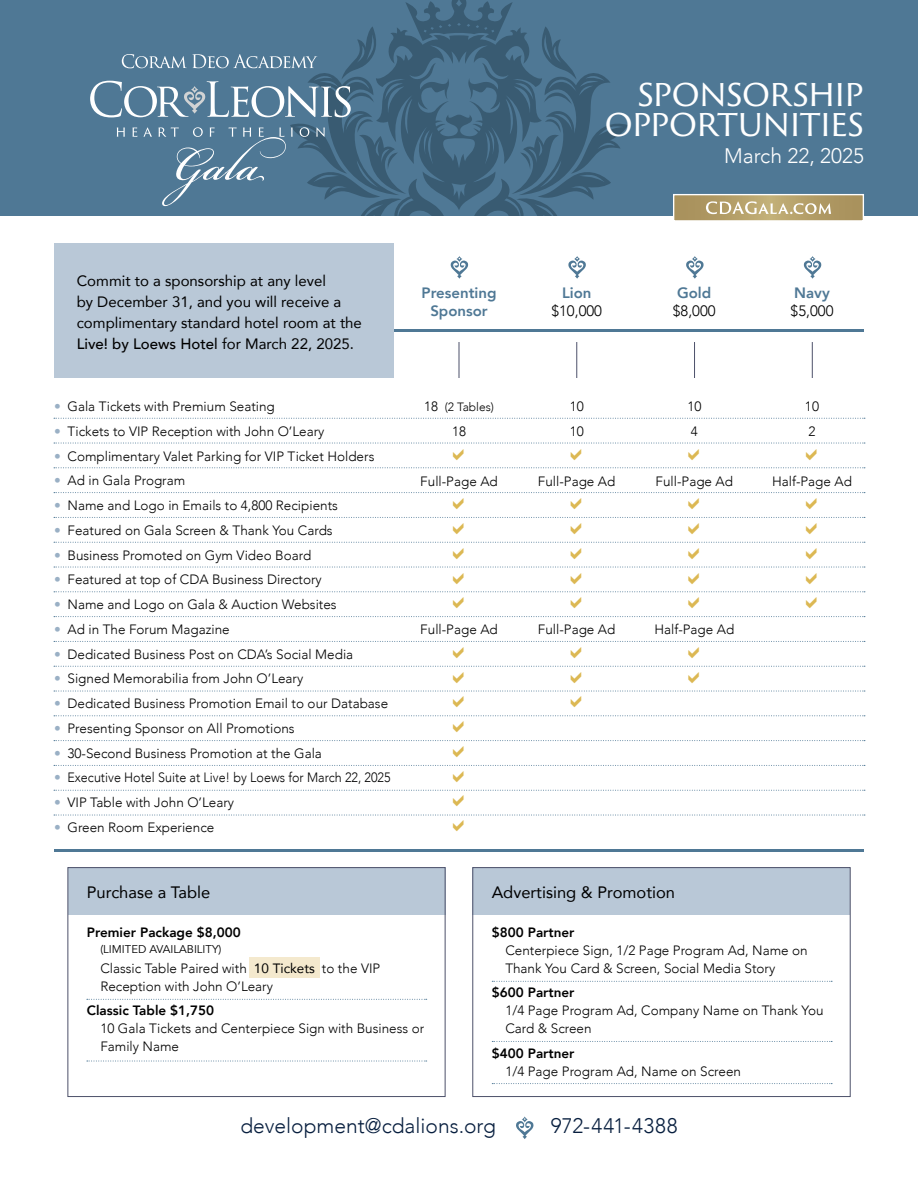
<style>
.page{position:relative;width:918px;height:1188px;background:#fff}
.page>*{position:absolute;margin:0;border:0;box-sizing:border-box;transform-origin:0 0}
.t1{font:36px/30px "Trajan Sans Pro";letter-spacing:-.045em;color:#fff;text-align:right}
.t2{font:300 21px "Avenir";color:#081f3f}
.t3{font:300 21px "Avenir";color:#fff}
.t4{font:300 21px "Avenir";letter-spacing:.02em;color:#081f3f}
.t5{font:16.5px "Avenir";color:#000}
.t6{font:15px/21px "Avenir";color:#000}
.t7{font:800 15px/18px "Avenir";color:#4f7895;text-align:center}
.t8{font:300 15px "Avenir";color:#000}
.t9{font:300 13.5px/18px "Avenir";color:#000}
.t10{font:800 13.5px "Avenir";color:#000}
.t11{font:300 13.5px "Avenir";color:#000;scale:.93 1}
.t12{font:300 12px "Avenir";color:#000}
.t13{font:11.25px "Avenir";color:#000}
.s1{font-weight:500}
.s2{color:#9ab0c5}
.s3{font-size:13.5px}
.s4{font-weight:400}
</style>
<div class="page">
<div style="left:249px;top:957px;width:71px;height:21px;background:#f4e9ce"></div>
<div style="left:68px;top:867px;width:377px;height:48px;background:#b9c8d7"></div>
<div style="left:472px;top:867px;width:378px;height:48px;background:#b9c8d7"></div>
<svg style="left:54px;top:418px;width:811px;height:1px"></svg>
<svg style="left:54px;top:467px;width:811px;height:1px"></svg>
<svg style="left:87px;top:999px;width:340px;height:1px"></svg>
<svg style="left:492px;top:981px;width:340px;height:1px"></svg>
<svg style="left:492px;top:1041px;width:340px;height:1px"></svg>
<svg style="left:492px;top:1083px;width:340px;height:1px"></svg>
<svg style="left:87px;top:1061px;width:340px;height:1px"></svg>
<svg style="left:54px;top:616px;width:811px;height:1px"></svg>
<div style="left:68px;top:867px;width:377px;height:230px;border:1px solid #4d516a"></div>
<div style="left:472px;top:867px;width:378px;height:230px;border:1px solid #4d516a"></div>
<hr style="left:459px;top:342px;width:1px;height:36px;background:#4d516a">
<hr style="left:576px;top:342px;width:1px;height:36px;background:#4d516a">
<hr style="left:694px;top:342px;width:1px;height:36px;background:#4d516a">
<hr style="left:812px;top:342px;width:1px;height:36px;background:#4d516a">
<div style="left:0;top:0;width:918px;height:216px;background:#4f7895"></div>
<svg style="left:290px;top:0;width:338px;height:216px"></svg>
<hr style="left:54px;top:329px;width:810px;height:2px;background:#4f7895">
<hr style="left:54px;top:850px;width:810px;height:2px;background:#4f7895">
<div style="left:54px;top:243px;width:339px;height:135px;background:#b9c8d7"></div>
<svg style="left:675px;top:196px;width:187px;height:24px;background:#b09a64"></svg>
<div style="left:673px;top:194px;width:191px;height:28px;border:1px solid #fff"></div>
<svg style="left:706px;top:201px;width:125px;height:13px;background:#cbbc95"></svg>
<svg style="left:90px;top:81px;width:261px;height:36px"></svg>
<svg style="left:117px;top:128px;width:8px;height:9px"></svg>
<svg style="left:133px;top:127px;width:19px;height:10px"></svg>
<svg style="left:300px;top:127px;width:9px;height:10px"></svg>
<svg style="left:316px;top:127px;width:9px;height:10px"></svg>
<svg style="left:159px;top:127px;width:134px;height:79px"></svg>
<svg style="left:122px;top:54px;width:195px;height:14px"></svg>
<svg style="left:450px;top:256px;width:19px;height:23px"></svg>
<svg style="left:568px;top:256px;width:18px;height:23px"></svg>
<svg style="left:686px;top:256px;width:18px;height:23px"></svg>
<svg style="left:803px;top:256px;width:19px;height:23px"></svg>
<svg style="left:516px;top:1116px;width:18px;height:23px"></svg>
<svg style="left:54px;top:715px;width:811px;height:2px"></svg>
<svg style="left:54px;top:740px;width:811px;height:2px"></svg>
<svg style="left:54px;top:765px;width:811px;height:1px"></svg>
<svg style="left:54px;top:790px;width:811px;height:1px"></svg>
<svg style="left:54px;top:815px;width:811px;height:1px"></svg>
<svg style="left:54px;top:691px;width:811px;height:1px"></svg>
<svg style="left:54px;top:641px;width:811px;height:1px"></svg>
<svg style="left:54px;top:666px;width:811px;height:1px"></svg>
<svg style="left:54px;top:443px;width:811px;height:1px"></svg>
<svg style="left:54px;top:492px;width:811px;height:2px"></svg>
<svg style="left:54px;top:517px;width:811px;height:1px"></svg>
<svg style="left:54px;top:542px;width:811px;height:1px"></svg>
<svg style="left:54px;top:567px;width:811px;height:1px"></svg>
<svg style="left:54px;top:591px;width:811px;height:2px"></svg>
<h1 class="t1" style="left:604px;top:78px;width:261px">SPONSORSHIP<br>OPPORTUNITIES</h1>
<h2 class="t3" style="left:724px;top:143px;width:141px">March 22, 2025</h2>
<p class="t6" style="left:77px;top:270px;width:287px">Commit to a sponsorship at any level<br>by December 31, and you will receive a complimentary standard hotel room at the <span class="s1">Live! by Loews Hotel</span> for March 22, 2025.</p>
<p class="t9" style="left:54px;top:398px;width:222px"><span class="s2">•</span> Gala Tickets with Premium Seating</p>
<p class="t9" style="left:54px;top:422px;width:272px"><span class="s2">•</span> Tickets to VIP Reception with John O’Leary</p>
<p class="t9" style="left:54px;top:447px;width:322px"><span class="s2">•</span> Complimentary Valet Parking for VIP Ticket Holders</p>
<p class="t9" style="left:54px;top:472px;width:133px"><span class="s2">•</span> Ad in Gala Program</p>
<p class="t9" style="left:54px;top:496px;width:285px"><span class="s2">•</span> Name and Logo in Emails to 4,800 Recipients</p>
<p class="t9" style="left:54px;top:521px;width:280px"><span class="s2">•</span> Featured on Gala Screen &amp; Thank You Cards</p>
<p class="t9" style="left:54px;top:546px;width:259px"><span class="s2">•</span> Business Promoted on Gym Video Board</p>
<p class="t9" style="left:54px;top:571px;width:269px"><span class="s2">•</span> Featured at top of CDA Business Directory</p>
<p class="t9" style="left:54px;top:595px;width:284px"><span class="s2">•</span> Name and Logo on Gala &amp; Auction Websites</p>
<p class="t9" style="left:54px;top:620px;width:177px"><span class="s2">•</span> Ad in The Forum Magazine</p>
<p class="t9" style="left:54px;top:645px;width:301px"><span class="s2">•</span> Dedicated Business Post on CDA’s Social Media</p>
<p class="t9" style="left:54px;top:670px;width:251px"><span class="s2">•</span> Signed Memorabilia from John O’Leary</p>
<p class="t9" style="left:54px;top:694px;width:336px"><span class="s2">•</span> Dedicated Business Promotion Email to our Database</p>
<p class="t9" style="left:54px;top:719px;width:242px"><span class="s2">•</span> Presenting Sponsor on All Promotions</p>
<p class="t9" style="left:54px;top:744px;width:269px"><span class="s2">•</span> 30-Second Business Promotion at the Gala</p>
<p class="t11" style="left:54px;top:770px;width:364px"><span class="s2">•</span> Executive Hotel Suite at Live! by Loews for March 22, 2025</p>
<p class="t9" style="left:54px;top:794px;width:182px"><span class="s2">•</span> VIP Table with John O’Leary</p>
<p class="t9" style="left:54px;top:818px;width:162px"><span class="s2">•</span> Green Room Experience</p>
<p class="t5" style="left:87px;top:879px;width:125px">Purchase a Table</p>
<p class="t7" style="left:422px;top:284px;width:77px">Presenting<br>Sponsor</p>
<p class="t7" style="left:562px;top:284px;width:31px">Lion</p>
<p class="t8" style="left:551px;top:302px;width:52px">$10,000</p>
<p class="t12" style="left:424px;top:400px;width:72px"><span class="s3">18</span> (2 Tables)</p>
<p class="t9" style="left:452px;top:423px;width:16px">18</p>
<p class="t9" style="left:420px;top:472px;width:79px">Full-Page Ad</p>
<p class="t9" style="left:570px;top:394px;width:16px;line-height:24.8px">10<br>10</p>
<p class="t9" style="left:538px;top:472px;width:79px">Full-Page Ad</p>
<p class="t7" style="left:677px;top:284px;width:36px">Gold</p>
<p class="t8" style="left:673px;top:302px;width:44px">$8,000</p>
<p class="t9" style="left:687px;top:394px;width:16px;line-height:24.8px">10<br>4</p>
<p class="t9" style="left:656px;top:472px;width:79px">Full-Page Ad</p>
<p class="t9" style="left:420px;top:621px;width:79px">Full-Page Ad</p>
<p class="t9" style="left:538px;top:621px;width:79px">Full-Page Ad</p>
<p class="t9" style="left:654px;top:621px;width:82px">Half-Page Ad</p>
<p class="t5" style="left:492px;top:879px;width:185px">Advertising &amp; Promotion</p>
<p class="t7" style="left:794px;top:284px;width:37px">Navy</p>
<p class="t8" style="left:791px;top:302px;width:44px">$5,000</p>
<p class="t9" style="left:805px;top:394px;width:16px;line-height:24.8px">10<br>2</p>
<p class="t9" style="left:772px;top:472px;width:82px">Half-Page Ad</p>
<p class="t10" style="left:87px;top:922px;width:155px">Premier Package $8,000</p>
<p class="t13" style="left:100px;top:943px;width:123px">(LIMITED AVAILABILITY)</p>
<p class="t9" style="left:100px;top:959px;width:281px">Classic Table Paired with <span class="s4">10 Tickets</span> to the VIP<br>Reception with John O’Leary</p>
<p class="t10" style="left:87px;top:1000px;width:129px">Classic Table $1,750</p>
<p class="t9" style="left:100px;top:1020px;width:325px">10 Gala Tickets and Centerpiece Sign with Business or<br>Family Name</p>
<p class="t10" style="left:492px;top:922px;width:84px">$800 Partner</p>
<p class="t9" style="left:505px;top:941px;width:304px">Centerpiece Sign, 1/2 Page Program Ad, Name on<br>Thank You Card &amp; Screen, Social Media Story</p>
<p class="t10" style="left:492px;top:982px;width:84px">$600 Partner</p>
<p class="t9" style="left:505px;top:1002px;width:320px">1/4 Page Program Ad, Company Name on Thank You<br>Card &amp; Screen</p>
<p class="t10" style="left:492px;top:1043px;width:84px">$400 Partner</p>
<p class="t9" style="left:505px;top:1063px;width:237px">1/4 Page Program Ad, Name on Screen</p>
<h2 class="t2" style="left:240px;top:1114px;width:257px">development@cdalions.org</h2>
<h2 class="t4" style="left:551px;top:1114px;width:129px">972-441-4388</h2>
</div>
